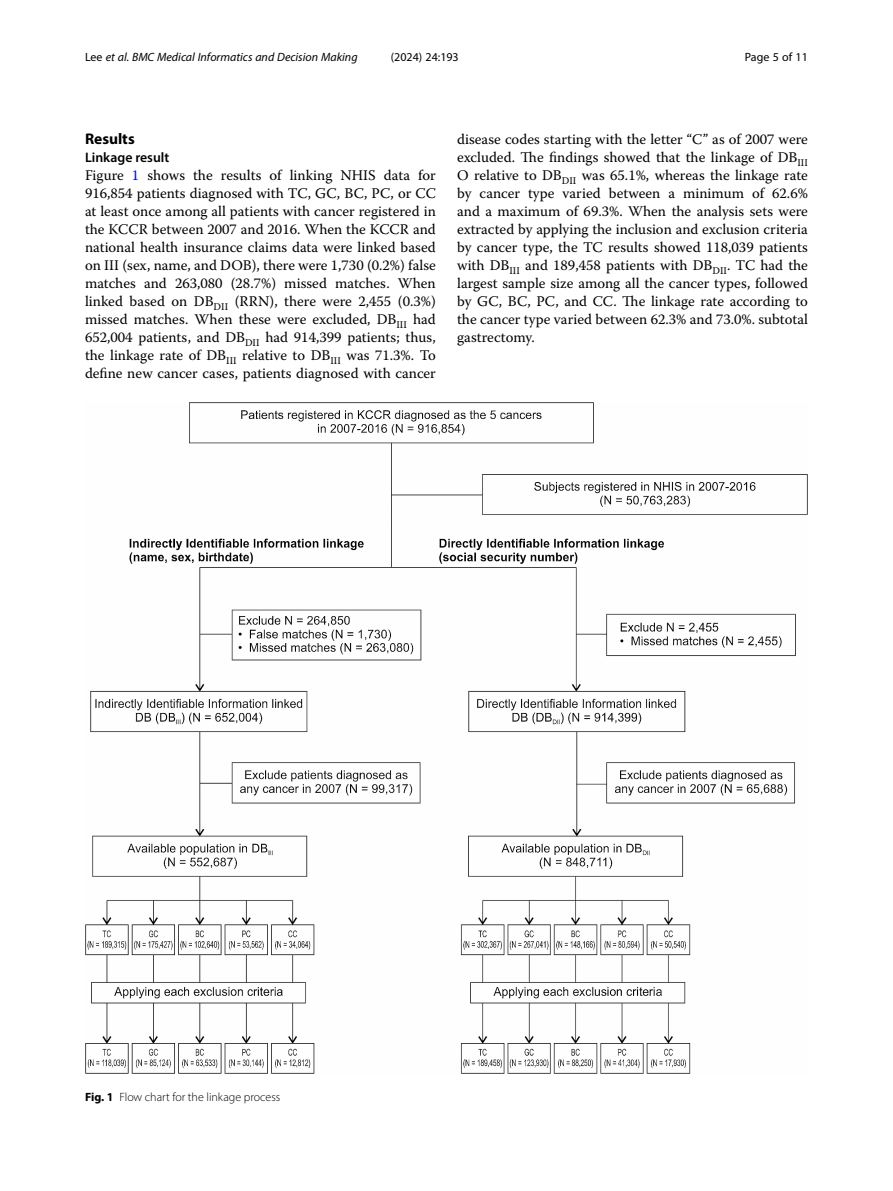
<style>
.page{position:relative;width:893px;height:1191px;background:#fff}
.page>*{position:absolute;margin:0;border:0;box-sizing:border-box;transform-origin:0 0}
.Head_1{font:700 15.45px "Myriad Pro";color:#000}
.Body_Text{font:14.7px/18px "Warnock Pro";color:#000;text-align:justify}
.Head_2_After_1{font:600 13.8px "Myriad Pro";color:#000}
.t1{font:italic 12px "Myriad Pro";color:#000}
.Figure_Caption{font:300 12px "Myriad Pro";color:#000}
.t2{font:12px "Myriad Pro";color:#000}
.s1{font-style:normal}
.s2{color:#00f}
.s3{font-weight:700}
</style>
<div class="page">
<img style="left:85px;top:402px;width:723px;height:672px">
<p class="t1" style="left:85px;top:50px;width:274px"><span class="s1">Lee</span> et al. BMC Medical Informatics and Decision Making</p>
<p class="t2" style="left:391px;top:50px;width:70px">(2024) 24:193</p>
<p class="t2" style="left:745px;top:50px;width:65px">Page 5 of 11</p>
<p class="Head_1" style="left:85px;top:129px;width:51px">Results</p>
<p class="Head_2_After_1" style="left:85px;top:149px;width:86px">Linkage result</p>
<p class="Body_Text" style="left:85px;top:166px;width:352px">Figure <span class="s2">1</span> shows the results of linking NHIS data for 916,854 patients diagnosed with TC, GC, BC, PC, or CC at least once among all patients with cancer registered in the KCCR between 2007 and 2016. When the KCCR and national health insurance claims data were linked based on III (sex, name, and DOB), there were 1,730 (0.2%) false matches and 263,080 (28.7%) missed matches. When linked based on DB<sub>DII</sub> (RRN), there were 2,455 (0.3%) missed matches. When these were excluded, DB<sub>III</sub> had 652,004 patients, and DB<sub>DII</sub> had 914,399 patients; thus, the linkage rate of DB<sub>III</sub> relative to DB<sub>III</sub> was 71.3%. To define new cancer cases, patients diagnosed with cancer</p>
<p class="Body_Text" style="left:457px;top:130px;width:352px">disease codes starting with the letter “C” as of 2007 were excluded. The findings showed that the linkage of DB<sub>III </sub>O relative to DB<sub>DII</sub> was 65.1%, whereas the linkage rate by cancer type varied between a minimum of 62.6% and a maximum of 69.3%. When the analysis sets were extracted by applying the inclusion and exclusion criteria by cancer type, the TC results showed 118,039 patients with DB<sub>III</sub> and 189,458 patients with DB<sub>DII</sub>. TC had the largest sample size among all the cancer types, followed by GC, BC, PC, and CC. The linkage rate according to the cancer type varied between 62.3% and 73.0%. subtotal gastrectomy.</p>
<p class="Figure_Caption" style="left:85px;top:1089px;width:197px"><span class="s3">Fig. 1</span> Flow chart for the linkage process</p>
</div>
